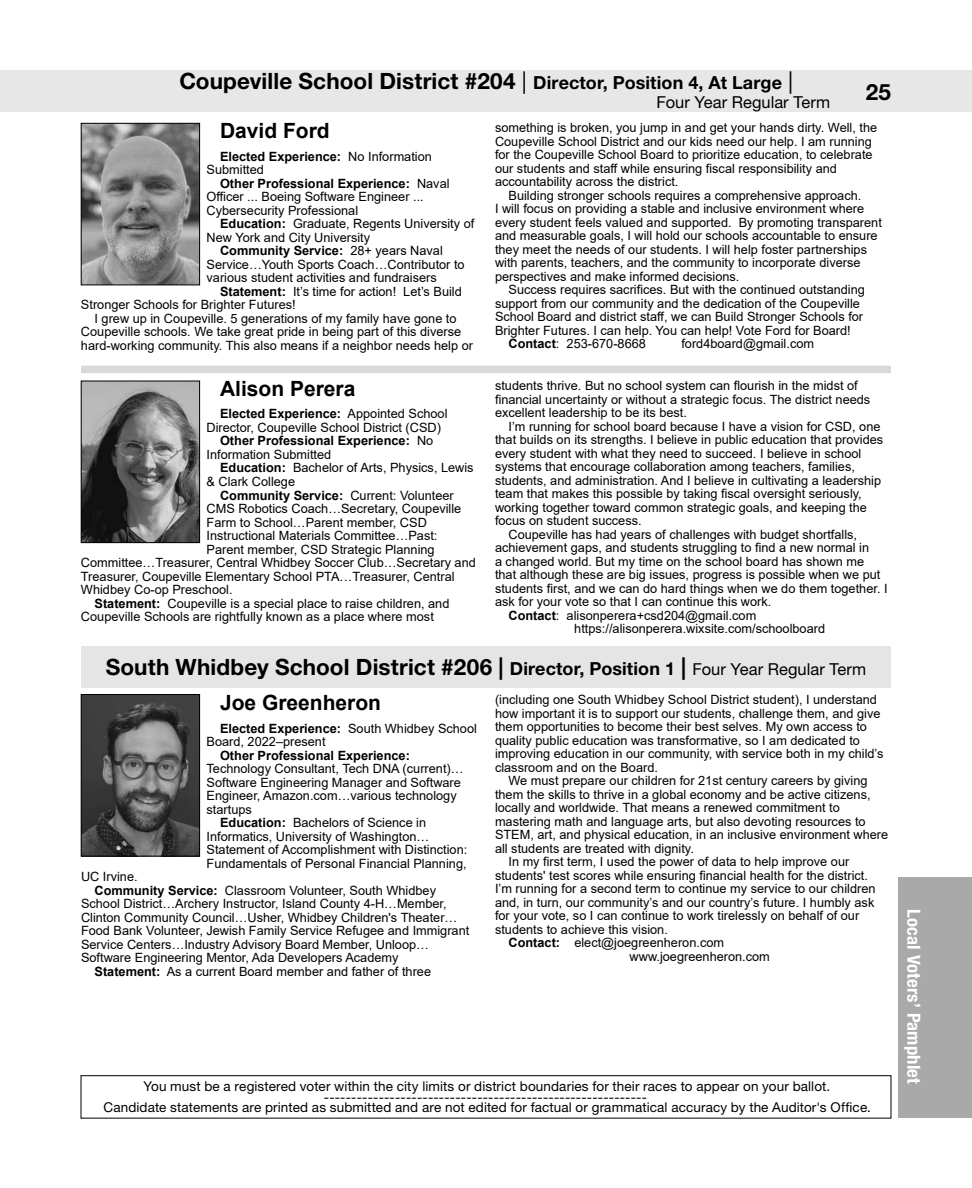
<style>
.page{position:relative;width:972px;height:1188px;background:#fff}
.page>*{position:absolute;margin:0;border:0;box-sizing:border-box;transform-origin:0 0}
.Bold_measure_number{font:700 22.5px "Helvetica Neue LT Std";letter-spacing:.005em;color:#000}
.t1{font:700 21px "Arial";color:#000}
.t2{font:700 condensed 18px "Helvetica Neue LT Std";letter-spacing:.01em;color:#fff;scale:1.04 1}
.Bold_measure_number-2{font:16.5px "Helvetica Neue LT Std";color:#000}
.t3{font:13.5px/10.5px "Helvetica Neue LT Std";letter-spacing:.01em;color:#000;text-align:center}
.t4{font:12.75px/13.5px "Arial";color:#000}
.t5{font:700 12.75px/13.5px "Arial";color:#000}
.s1{font-weight:400}
.s2{font-size:18px}
.s3{font-weight:700}
.s4{font-weight:400;font-size:16.5px}
</style>
<div class="page">
<div style="left:899px;top:877px;width:73px;height:240px;background:#a9a9a9"></div>
<div style="left:27px;top:70px;width:945px;height:42px;background:#e7e7e7"></div>
<div style="left:0;top:70px;width:27px;height:42px;background:#e7e7e7"></div>
<div style="left:81px;top:1075px;width:810px;height:44px;border:1px solid #000"></div>
<div style="left:81px;top:646px;width:810px;height:42px;background:#e5e5e5"></div>
<img style="left:83px;top:125px;width:115px;height:158px">
<div style="left:81px;top:123px;width:119px;height:162px;border:1px solid #000"></div>
<div style="left:81px;top:366px;width:810px;height:7px;background:#d9d9d9"></div>
<img style="left:83px;top:383px;width:115px;height:158px">
<div style="left:81px;top:381px;width:119px;height:162px;border:1px solid #000"></div>
<img style="left:83px;top:696px;width:115px;height:158px">
<div style="left:81px;top:694px;width:119px;height:162px;border:1px solid #000"></div>
<p class="Bold_measure_number" style="left:179px;top:68px;width:615px">Coupeville School District #204 <span class="s1">|</span> <span class="s2">Director, Position 4, At Large</span> <span class="s1">|</span></p>
<p class="Bold_measure_number-2" style="left:656px;top:93px;width:175px">Four Year Regular Term</p>
<h1 class="Bold_measure_number" style="left:866px;top:78px;width:27px">25</h1>
<p class="t1" style="left:220px;top:116px;width:111px">David Ford</p>
<p class="t4" style="left:207px;top:150px;width:227px;text-indent:14px"><span class="s3">Elected Experience:</span> No Information<br>Submitted</p>
<p class="t4" style="left:207px;top:177px;width:245px;text-indent:14px"><span class="s3">Other Professional Experience:</span> Naval<br>Officer ... Boeing Software Engineer ...<br>Cybersecurity Professional</p>
<p class="t4" style="left:207px;top:217px;width:269px;text-indent:14px"><span class="s3">Education:</span> Graduate, Regents University of<br>New York and City University</p>
<p class="t4" style="left:207px;top:244px;width:260px;text-indent:14px"><span class="s3">Community Service:</span> 28+ years Naval<br>Service…Youth Sports Coach…Contributor to various student activities and fundraisers</p>
<p class="t4" style="left:81px;top:285px;width:382px;text-indent:139px"><span class="s3">Statement:</span> It’s time for action! Let’s Build<br>Stronger Schools for Brighter Futures!</p>
<p class="t4" style="left:81px;top:312px;width:394px;text-indent:14px">I grew up in Coupeville. 5 generations of my family have gone to<br>Coupeville schools. We take great pride in being part of this diverse hard-working community. This also means if a neighbor needs help or</p>
<p class="t1" style="left:220px;top:374px;width:137px">Alison Perera</p>
<p class="t4" style="left:207px;top:407px;width:243px;text-indent:14px"><span class="s3">Elected Experience:</span> Appointed School<br>Director, Coupeville School District (CSD)</p>
<p class="t5" style="left:207px;top:434px;width:228px;text-indent:14px">Other Professional Experience: <span class="s1">No<br>Information Submitted</span></p>
<p class="t4" style="left:207px;top:461px;width:269px;text-indent:14px"><span class="s3">Education:</span> Bachelor of Arts, Physics, Lewis &amp; Clark College</p>
<p class="t5" style="left:220px;top:488px;width:235px">Community Service: <span class="s1">Current: Volunteer</span></p>
<p class="t4" style="left:207px;top:502px;width:256px">CMS Robotics Coach…Secretary, Coupeville</p>
<p class="t4" style="left:207px;top:515px;width:222px">Farm to School…Parent member, CSD</p>
<p class="t4" style="left:207px;top:529px;width:232px">Instructional Materials Committee…Past:</p>
<p class="t4" style="left:207px;top:542px;width:230px">Parent member, CSD Strategic Planning</p>
<p class="t4" style="left:81px;top:556px;width:396px">Committee…Treasurer, Central Whidbey Soccer Club…Secretary and</p>
<p class="t4" style="left:81px;top:569px;width:375px">Treasurer, Coupeville Elementary School PTA…Treasurer, Central</p>
<p class="t4" style="left:81px;top:583px;width:153px">Whidbey Co-op Preschool.</p>
<p class="t4" style="left:81px;top:596px;width:370px;text-indent:14px"><span class="s3">Statement:</span> Coupeville is a special place to raise children, and<br>Coupeville Schools are rightfully known as a place where most</p>
<p class="t4" style="left:495px;top:121px;width:384px">something is broken, you jump in and get your hands dirty. Well, the Coupeville School District and our kids need our help. I am running for the Coupeville School Board to prioritize education, to celebrate our students and staff while ensuring fiscal responsibility and accountability across the district.</p>
<p class="t4" style="left:495px;top:189px;width:388px;text-indent:14px">Building stronger schools requires a comprehensive approach.<br>I will focus on providing a stable and inclusive environment where every student feels valued and supported. By promoting transparent and measurable goals, I will hold our schools accountable to ensure they meet the needs of our students. I will help foster partnerships with parents, teachers, and the community to incorporate diverse perspectives and make informed decisions.</p>
<p class="t4" style="left:495px;top:283px;width:371px;text-indent:14px">Success requires sacrifices. But with the continued outstanding support from our community and the dedication of the Coupeville School Board and district staff, we can Build Stronger Schools for Brighter Futures. I can help. You can help! Vote Ford for Board!</p>
<p class="t4" style="left:509px;top:337px;width:139px"><span class="s3">Contact</span>: 253-670-8668</p>
<p class="t4" style="left:681px;top:337px;width:134px">ford4board@gmail.com</p>
<p class="t4" style="left:495px;top:379px;width:377px">students thrive. But no school system can flourish in the midst of financial uncertainty or without a strategic focus. The district needs excellent leadership to be its best.</p>
<p class="t4" style="left:495px;top:419px;width:390px;text-indent:14px">I’m running for school board because I have a vision for CSD, one that builds on its strengths. I believe in public education that provides every student with what they need to succeed. I believe in school systems that encourage collaboration among teachers, families, students, and administration. And I believe in cultivating a leadership team that makes this possible by taking fiscal oversight seriously, working together toward common strategic goals, and keeping the focus on student success.</p>
<p class="t4" style="left:495px;top:527px;width:394px;text-indent:14px">Coupeville has had years of challenges with budget shortfalls, achievement gaps, and students struggling to find a new normal in<br>a changed world. But my time on the school board has shown me that although these are big issues, progress is possible when we put students first, and we can do hard things when we do them together. I ask for your vote so that I can continue this work.</p>
<p class="t4" style="left:509px;top:608px;width:249px"><span class="s3">Contact</span>: alisonperera+csd204@gmail.com</p>
<p class="t4" style="left:574px;top:622px;width:252px">https://alisonperera.wixsite.com/schoolboard</p>
<p class="Bold_measure_number" style="left:106px;top:653px;width:762px">South Whidbey School District #206 | <span class="s2">Director, Position 1</span> | <span class="s4">Four Year Regular Term</span></p>
<p class="t1" style="left:220px;top:688px;width:163px">Joe Greenheron</p>
<p class="t4" style="left:207px;top:721px;width:272px;text-indent:13px"><span class="s3">Elected Experience:</span> South Whidbey School<br>Board, 2022–present</p>
<p class="t4" style="left:207px;top:748px;width:259px;text-indent:14px"><span class="s3">Other Professional Experience:<br></span>Technology Consultant, Tech DNA (current)… Software Engineering Manager and Software Engineer, Amazon.com…various technology startups</p>
<p class="t4" style="left:207px;top:816px;width:262px;text-indent:14px"><span class="s3">Education:</span> Bachelors of Science in Informatics, University of Washington… Statement of Accomplishment with Distinction:<br>Fundamentals of Personal Financial Planning,</p>
<p class="t4" style="left:81px;top:870px;width:58px">UC Irvine.</p>
<p class="t4" style="left:81px;top:883px;width:390px;text-indent:14px"><span class="s3">Community Service:</span> Classroom Volunteer, South Whidbey School District…Archery Instructor, Island County 4-H…Member, Clinton Community Council…Usher, Whidbey Children's Theater… Food Bank Volunteer, Jewish Family Service Refugee and Immigrant Service Centers…Industry Advisory Board Member, Unloop… Software Engineering Mentor, Ada Developers Academy</p>
<p class="t4" style="left:95px;top:964px;width:338px"><span class="s3">Statement:</span> As a current Board member and father of three</p>
<p class="t4" style="left:495px;top:693px;width:390px">(including one South Whidbey School District student), I understand how important it is to support our students, challenge them, and give them opportunities to become their best selves. My own access to quality public education was transformative, so I am dedicated to improving education in our community, with service both in my child’s classroom and on the Board.</p>
<p class="t4" style="left:495px;top:774px;width:395px;text-indent:14px">We must prepare our children for 21st century careers by giving them the skills to thrive in a global economy and be active citizens, locally and worldwide. That means a renewed commitment to mastering math and language arts, but also devoting resources to STEM, art, and physical education, in an inclusive environment where all students are treated with dignity.</p>
<p class="t4" style="left:495px;top:855px;width:382px;text-indent:14px">In my first term, I used the power of data to help improve our students' test scores while ensuring financial health for the district.<br>I’m running for a second term to continue my service to our children and, in turn, our community’s and our country’s future. I humbly ask for your vote, so I can continue to work tirelessly on behalf of our students to achieve this vision.</p>
<p class="t4" style="left:509px;top:936px;width:217px"><span class="s3">Contact:</span> elect@joegreenheron.com</p>
<p class="t4" style="left:630px;top:949px;width:142px">www.joegreenheron.com</p>
<p class="t3" style="left:104px;top:1081px;width:769px">You must be a registered voter within the city limits or district boundaries for their races to appear on your ballot. -----------------------------------------------------------<br>Candidate statements are printed as submitted and are not edited for factual or grammatical accuracy by the Auditor's Office.</p>
<h3 class="t2" style="left:925px;top:909px;width:169px;rotate:90deg">Local Voters’ Pamphlet</h3>
</div>
